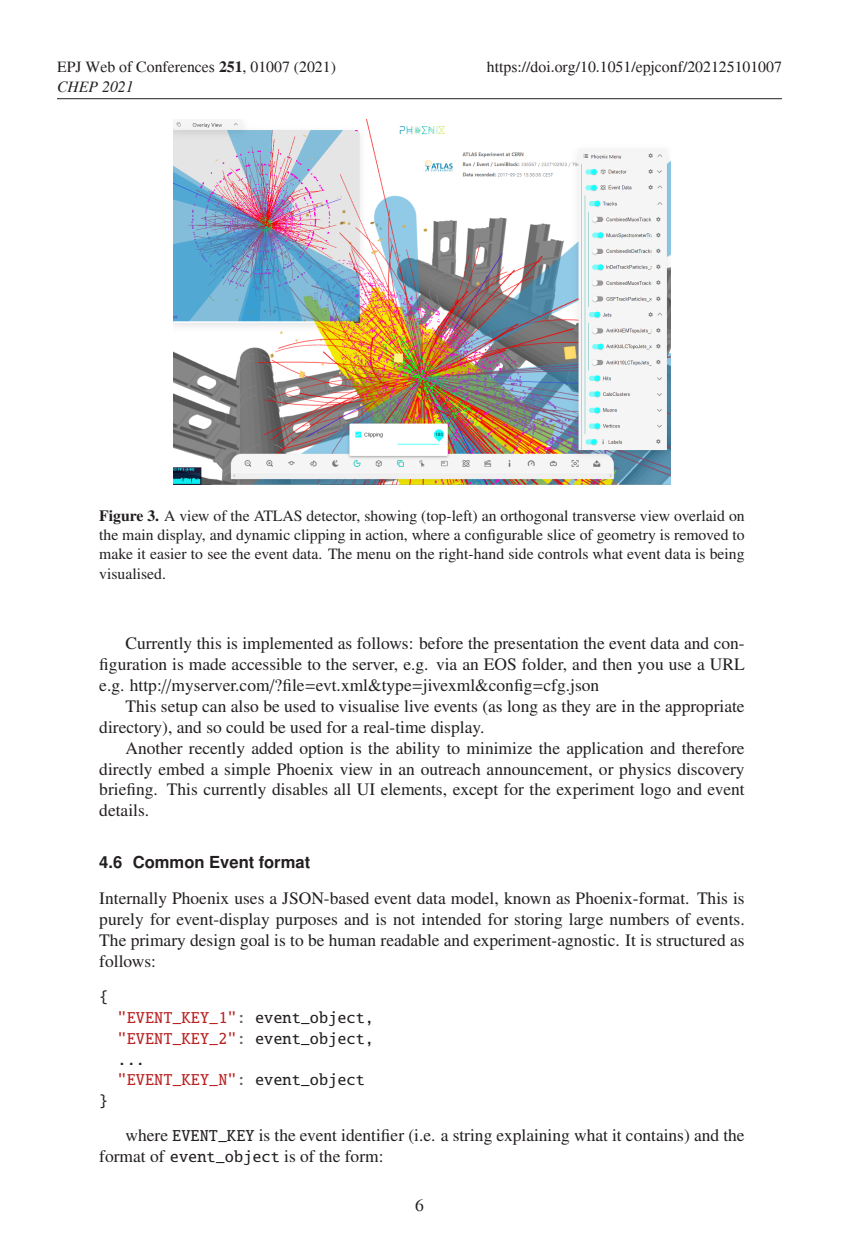
<style>
.page{position:relative;width:844px;height:1241px;background:#fff}
.page>*{position:absolute;margin:0;border:0;box-sizing:border-box;transform-origin:0 0}
.t1{font:17.5px/21px "Nimbus Rom No 9 L";color:#231f20;text-align:justify}
.t2{font:17.5px/21px "t 1 xtt";color:#231f20}
.t3{font:17.5px "Times";color:#231f20}
.t4{font:700 16.62px "Nimbus San L";color:#231f20}
.t5{font:15.75px/19.2px "Nimbus Rom No 9 L";color:#231f20;text-align:justify}
.t6{font:15.75px "Times";color:#231f20}
.t7{font:italic 15.75px "Times";color:#231f20}
.s1{font-weight:700}
.s2{font-weight:500}
.s3{font-family:"rtxr"}
.s4{color:#ba2121}
.s5{color:#666}
.s6{font-family:"t 1 xtt"}
</style>
<div class="page">
<img style="left:174px;top:119px;width:496px;height:365px">
<hr style="left:57px;top:98px;width:724px;height:1px;background:#231f20">
<p class="t6" style="left:57px;top:58px;width:280px">EPJ Web of Conferences <span class="s1">251</span>, 01007 (2021)</p>
<p class="t6" style="left:486px;top:58px;width:296px">https://doi.org/10.1051/epjconf/202125101007</p>
<p class="t7" style="left:57px;top:78px;width:78px">CHEP 2021</p>
<p class="t5" style="left:99px;top:506px;width:646px"><span class="s2">Figure 3.</span> A view of the ATLAS detector, showing (top-left) an orthogonal transverse view overlaid on the main display, and dynamic clipping in action, where a configurable slice of geometry is removed to make it easier to see the event data. The menu on the right-hand side controls what event data is being visualised.</p>
<p class="t1" style="left:125px;top:632px;width:620px">Currently this is implemented as follows: before the presentation the event data and con-</p>
<p class="t1" style="left:99px;top:653px;width:646px">figuration is made accessible to the server, e.g. via an EOS folder, and then you use a URL</p>
<p class="t1" style="left:99px;top:674px;width:501px">e.g. http:<span class="s3">//</span>myserver.com<span class="s3">/</span>?file<span class="s3">=</span>evt.xml&amp;type<span class="s3">=</span>jivexml&amp;config<span class="s3">=</span>cfg.json</p>
<p class="t1" style="left:125px;top:695px;width:620px">This setup can also be used to visualise live events (as long as they are in the appropriate</p>
<p class="t1" style="left:99px;top:716px;width:386px">directory), and so could be used for a real-time display.</p>
<p class="t1" style="left:125px;top:737px;width:620px">Another recently added option is the ability to minimize the application and therefore</p>
<p class="t1" style="left:99px;top:758px;width:646px">directly embed a simple Phoenix view in an outreach announcement, or physics discovery</p>
<p class="t1" style="left:99px;top:779px;width:646px">briefing. This currently disables all UI elements, except for the experiment logo and event</p>
<p class="t1" style="left:99px;top:800px;width:51px">details.</p>
<p class="t4" style="left:99px;top:851px;width:212px">4.6 Common Event format</p>
<p class="t1" style="left:99px;top:887px;width:646px">Internally Phoenix uses a JSON-based event data model, known as Phoenix-format. This is purely for event-display purposes and is not intended for storing large numbers of events.<br>The primary design goal is to be human readable and experiment-agnostic. It is structured as follows:</p>
<p class="t2" style="left:99px;top:985px;width:11px">{</p>
<p class="t2" style="left:118px;top:1006px;width:258px"><span class="s4">"EVENT_KEY_1"</span><span class="s5">:</span> event_object, <span class="s4">"EVENT_KEY_2"</span><span class="s5">:</span> event_object, ...<br><span class="s4">"EVENT_KEY_N"</span><span class="s5">:</span> event_object</p>
<p class="t2" style="left:99px;top:1090px;width:11px">}</p>
<p class="t1" style="left:99px;top:1125px;width:646px;text-indent:26px">where <span class="s6">EVENT_KEY</span> is the event identifier (i.e. a string explaining what it contains) and the format of <span class="s6">event_object</span> is of the form:</p>
<p class="t3" style="left:415px;top:1195px;width:10px">6</p>
</div>
